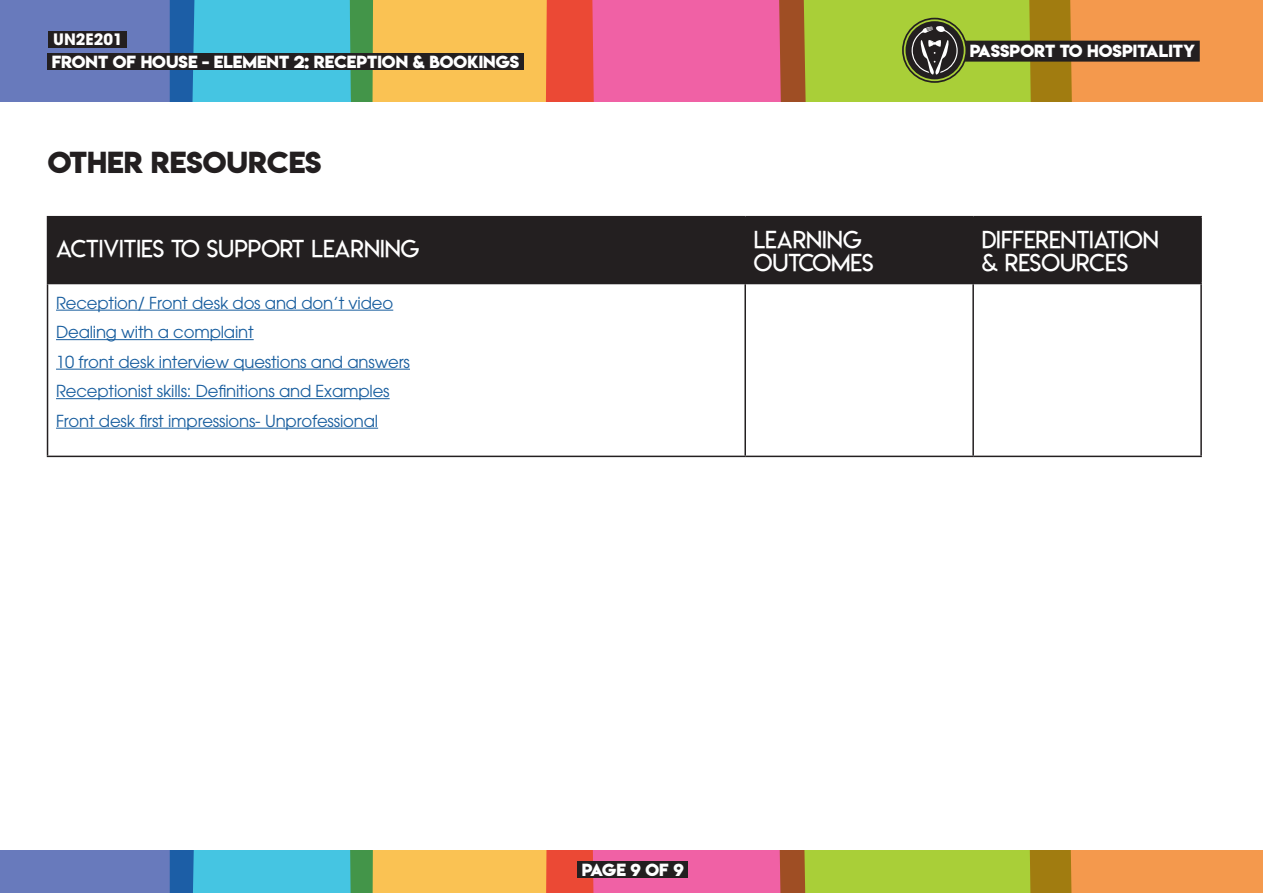
<style>
.page{position:relative;width:1263px;height:893px;background:#fff}
.page>*{position:absolute;margin:0;border:0;box-sizing:border-box;transform-origin:0 0}
.t1{font:27px "Lemon Milkbold";color:#231f20}
.t2{font:24px/22.5px "Lemon Milklight";color:#fff}
.t3{font:16.5px/29.5px "ITC Avant Garde Pro";letter-spacing:-.01em;color:#175d9e}
.t4{font:15.6px "Lemon Milkbold";color:#fff}
.t5{font:700 15.6px "ITC Avant Garde Pro";color:#fff}
</style>
<div class="page">
<div style="left:48px;top:217px;width:697px;height:67px;background:#231f20"></div>
<div style="left:745px;top:217px;width:228px;height:67px;background:#231f20"></div>
<div style="left:973px;top:217px;width:228px;height:67px;background:#231f20"></div>
<hr style="left:47px;top:216px;width:698px;height:1px;background:#231f20">
<hr style="left:47px;top:217px;width:1px;height:66px;background:#231f20">
<hr style="left:745px;top:216px;width:228px;height:1px;background:#231f20">
<hr style="left:973px;top:216px;width:229px;height:1px;background:#231f20">
<hr style="left:1200px;top:217px;width:2px;height:66px;background:#231f20">
<hr style="left:47px;top:283px;width:698px;height:1px;background:#231f20">
<hr style="left:47px;top:284px;width:1px;height:172px;background:#231f20">
<hr style="left:744px;top:284px;width:2px;height:172px;background:#231f20">
<hr style="left:973px;top:283px;width:229px;height:1px;background:#231f20">
<hr style="left:972px;top:284px;width:2px;height:172px;background:#231f20">
<hr style="left:1200px;top:284px;width:2px;height:172px;background:#231f20">
<hr style="left:47px;top:456px;width:698px;height:1px;background:#231f20">
<hr style="left:745px;top:456px;width:228px;height:1px;background:#231f20">
<hr style="left:973px;top:456px;width:229px;height:1px;background:#231f20">
<hr style="left:56px;top:310px;width:337px;height:1px;background:#175d9e">
<hr style="left:56px;top:339px;width:198px;height:1px;background:#175d9e">
<hr style="left:56px;top:369px;width:354px;height:1px;background:#175d9e">
<hr style="left:56px;top:398px;width:334px;height:1px;background:#175d9e">
<hr style="left:56px;top:428px;width:322px;height:1px;background:#175d9e">
<svg style="left:0;top:851px;width:1263px;height:42px;background:#af9c75"></svg>
<div style="left:578px;top:862px;width:110px;height:16px;background:#231f20"></div>
<svg style="left:0;top:0;width:1263px;height:102px;background:#ad9172"></svg>
<div style="left:902px;top:18px;width:65px;height:65px;border:2px solid #231f20;border-radius:50%"></div>
<div style="left:48px;top:53px;width:476px;height:17px;background:#231f20"></div>
<div style="left:49px;top:31px;width:78px;height:17px;background:#231f20"></div>
<p class="t5" style="left:53px;top:29px;width:71px">UN2E201</p>
<p class="t4" style="left:52px;top:50px;width:469px">FRONT OF HOUSE - ELEMENT 2: RECEPTION &amp; BOOKINGS</p>
<h1 class="t1" style="left:48px;top:143px;width:275px">OTHER RESOURCES</h1>
<p class="t4" style="left:970px;top:40px;width:227px">PASSPORT TO HOSPITALITY</p>
<p class="t2" style="left:56px;top:237px;width:365px">ACTIVITIES TO SUPPORT LEARNING</p>
<p class="t2" style="left:754px;top:229px;width:121px">LEARNING<br>OUTCOMES</p>
<p class="t2" style="left:982px;top:229px;width:179px">DIFFERENTIATION &amp; RESOURCES</p>
<p class="t3" style="left:56px;top:287px;width:355px">Reception/ Front desk dos and don’t video Dealing with a complaint<br>10 front desk interview questions and answers Receptionist skills: Definitions and Examples Front desk first impressions- Unprofessional</p>
<p class="t4" style="left:582px;top:859px;width:103px">PAGE 9 OF 9</p>
</div>
